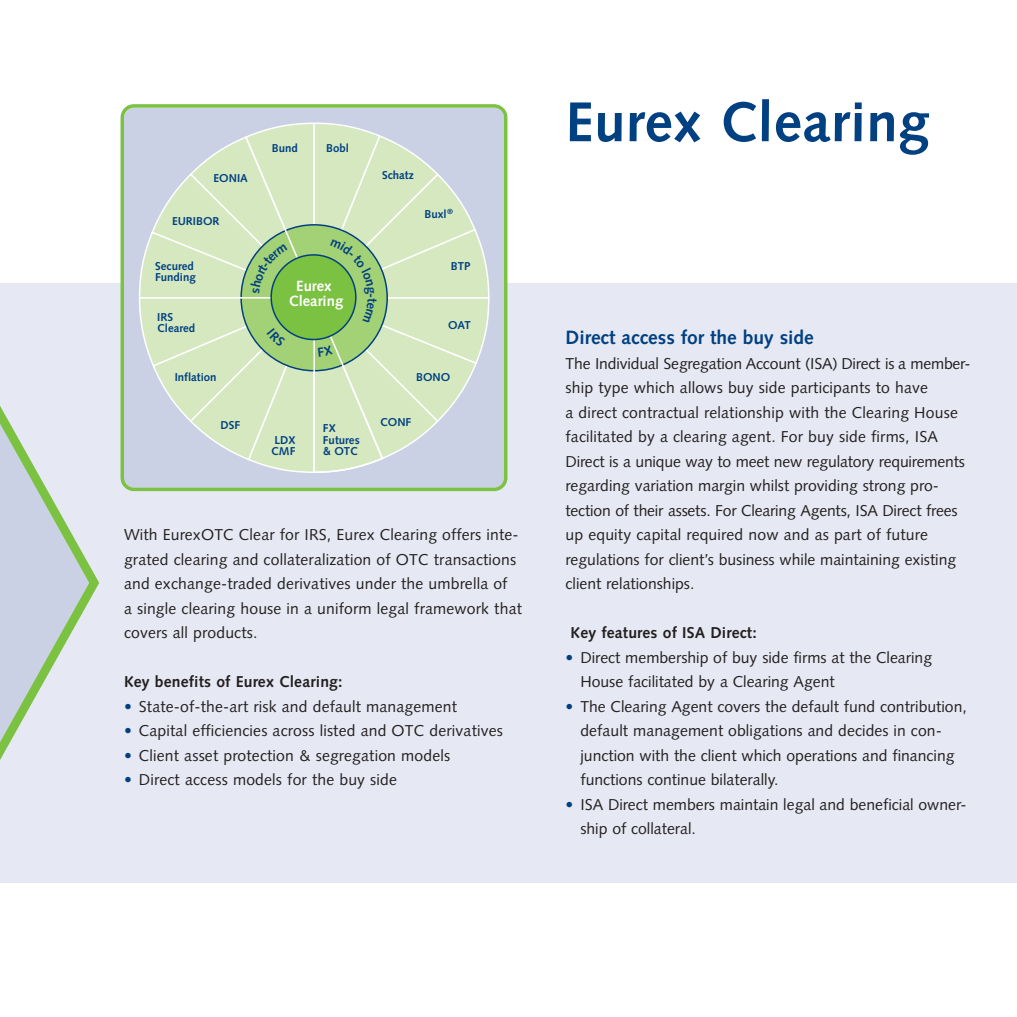
<style>
.page{position:relative;width:1017px;height:1017px;background:#fff}
.page>*{position:absolute;margin:0;border:0;box-sizing:border-box;transform-origin:0 0}
.t1{font:700 56px "Syntax";letter-spacing:.01em;color:#014081}
.t2{font:700 19.25px "Syntax";color:#014081}
.t3{font:15.75px/24.5px "Syntax";letter-spacing:.005em;color:#231f20}
.t4{font:700 15.75px "Syntax";letter-spacing:.01em;color:#231f20}
.t5{font:700 14.88px/14.9px "Syntax";color:#fff;text-align:center}
.t6{font:700 11.38px/11.4px "Syntax";color:#014081}
.s1{color:#014081}
</style>
<div class="page">
<div style="left:99px;top:283px;width:918px;height:600px;background:#e6e9f3"></div>
<svg style="left:0;top:283px;width:99px;height:600px"></svg>
<svg style="left:121px;top:104px;width:386px;height:387px"></svg>
<svg style="left:139px;top:123px;width:351px;height:351px"></svg>
<p class="t6" style="left:214px;top:173px;width:36px">EONIA</p>
<p class="t6" style="left:172px;top:217px;width:49px">EURIBOR</p>
<p class="t6" style="left:155px;top:261px;width:42px">Secured<br>Funding</p>
<p class="t6" style="left:157px;top:312px;width:40px">IRS<br>Cleared</p>
<p class="t6" style="left:175px;top:372px;width:43px">Inflation</p>
<p class="t6" style="left:220px;top:420px;width:21px">DSF</p>
<p class="t6" style="left:272px;top:143px;width:28px">Bund</p>
<p class="t6" style="left:326px;top:143px;width:24px">Bobl</p>
<p class="t5" style="left:289px;top:280px;width:56px">Eurex<br>Clearing</p>
<p class="t6" style="left:271px;top:435px;width:26px">LDX<br>CMF</p>
<p class="t6" style="left:323px;top:424px;width:38px">FX<br>Futures &amp; OTC</p>
<p class="t6" style="left:382px;top:171px;width:33px">Schatz</p>
<p class="t6" style="left:424px;top:210px;width:30px">Buxl<sup>®</sup></p>
<p class="t6" style="left:451px;top:261px;width:21px">BTP</p>
<p class="t6" style="left:448px;top:321px;width:24px">OAT</p>
<p class="t6" style="left:416px;top:373px;width:36px">BONO</p>
<p class="t6" style="left:380px;top:417px;width:33px">CONF</p>
<p class="t3" style="left:124px;top:524px;width:399px">With EurexOTC Clear for IRS, Eurex Clearing offers inte&shy;grated clearing and collateralization of OTC transactions and exchange-traded derivatives under the umbrella of<br>a single clearing house in a uniform legal framework that covers all products.</p>
<p class="t4" style="left:124px;top:675px;width:220px">Key benefits of Eurex Clearing:</p>
<p class="t3" style="left:124px;top:695px;width:335px"><span class="s1">•</span> State-of-the-art risk and default management</p>
<p class="t3" style="left:124px;top:720px;width:380px"><span class="s1">•</span> Capital efficiencies across listed and OTC derivatives</p>
<p class="t3" style="left:124px;top:744px;width:328px"><span class="s1">•</span> Client asset protection &amp; segregation models</p>
<p class="t3" style="left:124px;top:769px;width:275px"><span class="s1">•</span> Direct access models for the buy side</p>
<h1 class="t1" style="left:566px;top:99px;width:365px">Eurex Clearing</h1>
<p class="t2" style="left:566px;top:330px;width:250px">Direct access for the buy side</p>
<p class="t3" style="left:566px;top:352px;width:407px">The Individual Segregation Account (ISA) Direct is a member&shy;ship type which allows buy side participants to have<br>a direct contractual relationship with the Clearing House facilitated by a clearing agent. For buy side firms, ISA Direct is a unique way to meet new regulatory requirements regarding variation margin whilst providing strong pro&shy;tection of their assets. For Clearing Agents, ISA Direct frees up equity capital required now and as part of future regulations for client’s business while maintaining existing client relationships.</p>
<p class="t4" style="left:571px;top:626px;width:188px">Key features of ISA Direct:</p>
<p class="t3" style="left:580px;top:646px;width:353px;text-indent:-15px"><span class="s1">•</span> Direct membership of buy side firms at the Clearing<br>House facilitated by a Clearing Agent</p>
<p class="t3" style="left:580px;top:695px;width:388px;text-indent:-15px"><span class="s1">•</span> The Clearing Agent covers the default fund contribution, default management obligations and decides in con&shy;junction with the client which operations and financing functions continue bilaterally.</p>
<p class="t3" style="left:580px;top:793px;width:388px;text-indent:-15px"><span class="s1">•</span> ISA Direct members maintain legal and beneficial owner&shy;ship of collateral.</p>
</div>
